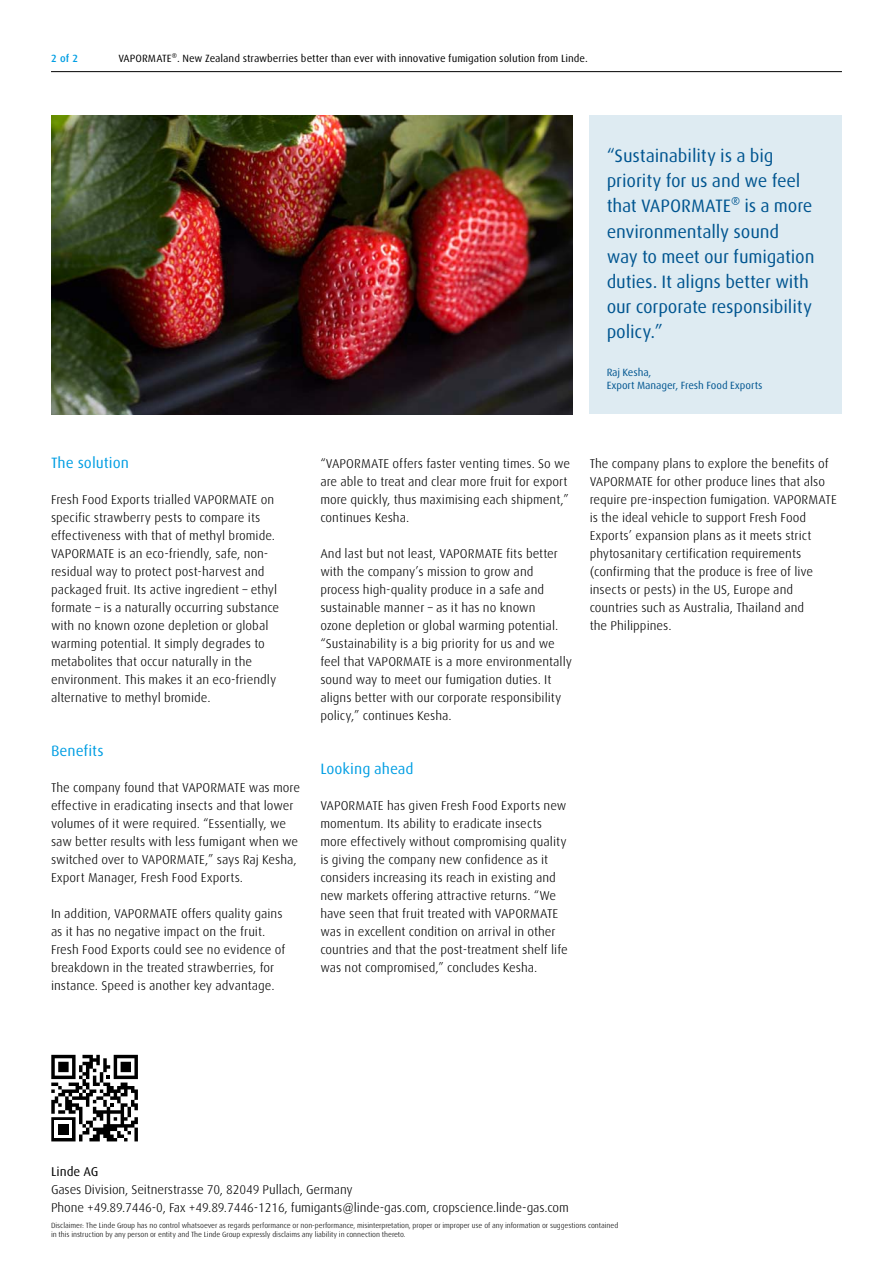
<style>
.page{position:relative;width:893px;height:1263px;background:#fff}
.page>*{position:absolute;margin:0;border:0;box-sizing:border-box;transform-origin:0 0}
.t1{font:18px/25.2px "Linde Dax Global";letter-spacing:-.01em;color:#005590}
.t2{font:15px "Linde Dax Global";color:#009ee3}
.t3{font:300 12.75px/18px "Linde Dax Global";color:#000}
.t4{font:12.75px "Linde Dax Global";color:#000}
.t5{font:10.5px "Linde Dax Global";color:#000}
.t6{font:10.5px/12.6px "Linde Dax Global";letter-spacing:-.01em;color:#005590}
.t7{font:500 10.5px "Linde Dax Global";color:#009ee3}
.t8{font:300 7.5px/9px "Linde Dax Global";letter-spacing:-.01em;color:#000}
</style>
<div class="page">
<hr style="left:51px;top:71px;width:791px;height:1px;background:#000">
<img style="left:51px;top:116px;width:522px;height:298px">
<div style="left:590px;top:116px;width:252px;height:298px;background:#deebf2"></div>
<svg style="left:51px;top:1055px;width:87px;height:86px"></svg>
<p class="t7" style="left:51px;top:52px;width:29px">2 of 2</p>
<p class="t5" style="left:118px;top:52px;width:471px">VAPORMATE®. New Zealand strawberries better than ever with innovative fumigation solution from Linde.</p>
<h1 class="t1" style="left:607px;top:143px;width:209px">“Sustainability is a big priority for us and we feel that VAPORMATE® is a more environmentally sound way to meet our fumigation duties. It aligns better with our corporate responsibility policy.”</h1>
<p class="t6" style="left:607px;top:366px;width:157px">Raj Kesha,<br>Export Manager, Fresh Food Exports</p>
<p class="t2" style="left:51px;top:454px;width:79px">The solution</p>
<p class="t3" style="left:51px;top:491px;width:230px">Fresh Food Exports trialled VAPORMATE on specific strawberry pests to compare its effectiveness with that of methyl bromide.<br>VAPORMATE is an eco-friendly, safe, non&shy;residual way to protect post-harvest and packaged fruit. Its active ingredient – ethyl formate – is a naturally occurring substance with no known ozone depletion or global warming potential. It simply degrades to metabolites that occur naturally in the environment. This makes it an eco-friendly alternative to methyl bromide.</p>
<p class="t2" style="left:51px;top:742px;width:54px">Benefits</p>
<p class="t3" style="left:51px;top:779px;width:251px">The company found that VAPORMATE was more effective in eradicating insects and that lower volumes of it were required. “Essentially, we saw better results with less fumigant when we switched over to VAPORMATE,” says Raj Kesha, Export Manager, Fresh Food Exports.</p>
<p class="t3" style="left:51px;top:905px;width:236px">In addition, VAPORMATE offers quality gains as it has no negative impact on the fruit.<br>Fresh Food Exports could see no evidence of breakdown in the treated strawberries, for instance. Speed is another key advantage.</p>
<p class="t3" style="left:320px;top:455px;width:251px">“VAPORMATE offers faster venting times. So we are able to treat and clear more fruit for export more quickly, thus maximising each shipment,” continues Kesha.</p>
<p class="t3" style="left:320px;top:545px;width:253px">And last but not least, VAPORMATE fits better with the company’s mission to grow and process high-quality produce in a safe and sustainable manner – as it has no known<br>ozone depletion or global warming potential. “Sustainability is a big priority for us and we feel that VAPORMATE is a more environmentally sound way to meet our fumigation duties. It aligns better with our corporate responsibility policy,” continues Kesha.</p>
<p class="t2" style="left:320px;top:760px;width:95px">Looking ahead</p>
<p class="t3" style="left:320px;top:797px;width:249px">VAPORMATE has given Fresh Food Exports new momentum. Its ability to eradicate insects more effectively without compromising quality is giving the company new confidence as it considers increasing its reach in existing and new markets offering attractive returns. “We have seen that fruit treated with VAPORMATE was in excellent condition on arrival in other countries and that the post-treatment shelf life was not compromised,” concludes Kesha.</p>
<p class="t3" style="left:590px;top:455px;width:249px">The company plans to explore the benefits of VAPORMATE for other produce lines that also require pre-inspection fumigation. VAPORMATE is the ideal vehicle to support Fresh Food Exports’ expansion plans as it meets strict phytosanitary certification requirements (confirming that the produce is free of live insects or pests) in the US, Europe and countries such as Australia, Thailand and<br>the Philippines.</p>
<p class="t4" style="left:51px;top:1164px;width:49px">Linde AG</p>
<p class="t3" style="left:51px;top:1181px;width:519px">Gases Division, Seitnerstrasse 70, 82049 Pullach, Germany<br>Phone +49.89.7446-0, Fax +49.89.7446-1216, fumigants@linde-gas.com, cropscience.linde-gas.com</p>
<p class="t8" style="left:51px;top:1221px;width:569px">Disclaimer: The Linde Group has no control whatsoever as regards performance or non-performance, misinterpretation, proper or improper use of any information or suggestions contained in this instruction by any person or entity and The Linde Group expressly disclaims any liability in connection thereto.</p>
</div>
